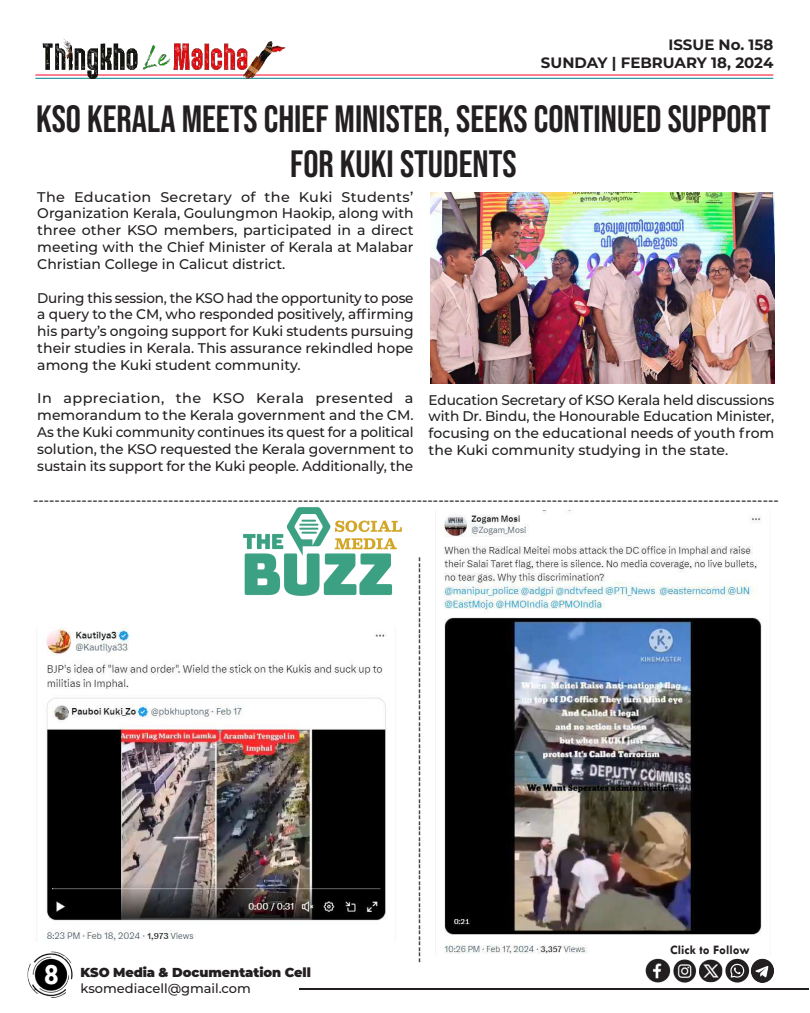
<style>
.page{position:relative;width:810px;height:1013px;background:#fff}
.page>*{position:absolute;margin:0;border:0;box-sizing:border-box;transform-origin:0 0}
.t1{font:38px/45.6px "Bebas Neue";color:#231f20;text-align:center}
.t2{font:700 30px "Tw Cen";color:#fff}
.t3{font:700 15px/18px "Montserrat";color:#231f20;text-align:right}
.t4{font:500 14px/16.8px "Montserrat";color:#231f20;text-align:justify}
.t5{font:900 13px "Montserrat";letter-spacing:-.005em;color:#231f20}
.t6{font:500 13px "Montserrat";color:#231f20}
.t7{font:700 13px "Tw Cen";color:#231f20}
</style>
<div class="page">
<hr style="left:299px;top:988px;width:509px;height:1px;background:#231f20">
<img style="left:27px;top:951px;width:46px;height:47px">
<hr style="left:35px;top:74px;width:738px;height:1px;background:#ff002d">
<hr style="left:35px;top:78px;width:738px;height:1px;background:#00848b">
<img style="left:35px;top:38px;width:254px;height:41px">
<img style="left:645px;top:958px;width:129px;height:25px">
<img style="left:444px;top:510px;width:318px;height:444px">
<img style="left:243px;top:507px;width:159px;height:88px">
<img style="left:431px;top:192px;width:343px;height:191px">
<img style="left:46px;top:627px;width:340px;height:313px">
<p class="t3" style="left:541px;top:35px;width:234px">ISSUE No. 158<br>SUNDAY | FEBRUARY 18, 2024</p>
<h1 class="t1" style="left:36px;top:95px;width:736px">KSO KERALA MEETS CHIEF MINISTER, SEEKS CONTINUED SUPPORT<br>FOR KUKI STUDENTS</h1>
<p class="t4" style="left:37px;top:188px;width:378px">The Education Secretary of the Kuki Students’ Organization Kerala, Goulungmon Haokip, along with three other KSO members, participated in a direct meeting with the Chief Minister of Kerala at Malabar Christian College in Calicut district.</p>
<p class="t4" style="left:37px;top:288px;width:378px">During this session, the KSO had the opportunity to pose a query to the CM, who responded positively, affirming his party’s ongoing support for Kuki students pursuing their studies in Kerala. This assurance rekindled hope among the Kuki student community.</p>
<p class="t4" style="left:37px;top:389px;width:378px">In appreciation, the KSO Kerala presented a memorandum to the Kerala government and the CM.<br>As the Kuki community continues its quest for a political solution, the KSO requested the Kerala government to sustain its support for the Kuki people. Additionally, the</p>
<p class="t4" style="left:429px;top:390px;width:347px">Education Secretary of KSO Kerala held discussions with Dr. Bindu, the Honourable Education Minister, focusing on the educational needs of youth from the Kuki community studying in the state.</p>
<p class="t4" style="left:33px;top:490px;width:747px">------------------------------------------------------------------------------------------------------------------------------------------</p>
<h2 class="t2" style="left:43px;top:956px;width:17px">8</h2>
<p class="t5" style="left:81px;top:962px;width:232px">KSO Media &amp; Documentation Cell</p>
<p class="t6" style="left:81px;top:978px;width:172px">ksomediacell@gmail.com</p>
<p class="t4" style="left:409px;top:962px;width:407px;rotate:-90deg">--------------------------------------------------------------------------</p>
<p class="t7" style="left:670px;top:942px;width:81px">Click to Follow</p>
</div>
